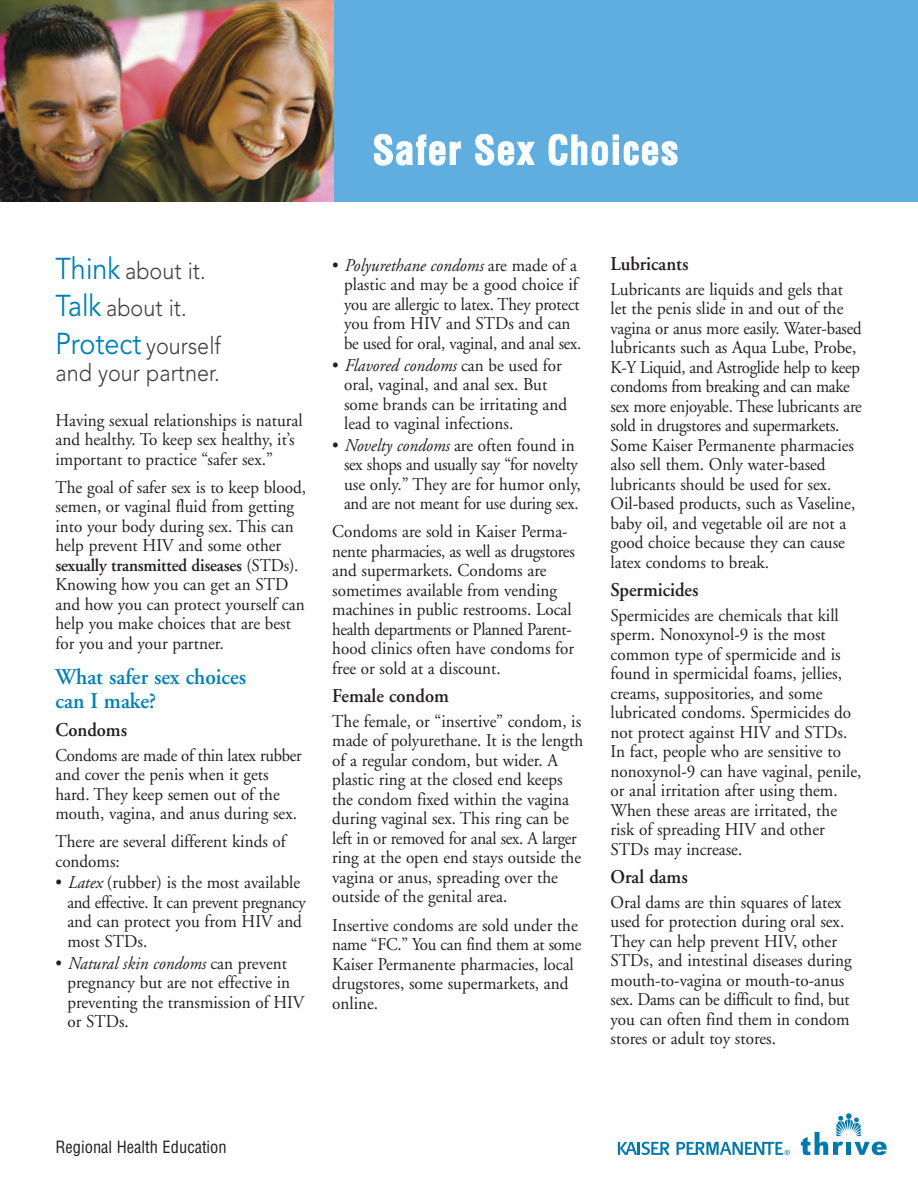
<style>
.page{position:relative;width:918px;height:1188px;background:#fff}
.page>*{position:absolute;margin:0;border:0;box-sizing:border-box;transform-origin:0 0}
.t1{font:700 condensed 39px "Helvetica";letter-spacing:.03em;color:#fff}
.t2{font:300 24px/37.8px "Avenir";color:#3e3e3f;scale:.9 1}
.t3{font:600 22.5px/24px "Adobe Garamond";color:#007fb4;scale:.95 1}
.t4{font:600 19.5px "Adobe Garamond";color:#231f20;scale:.95 1}
.t5{font:18px/19.5px "Adobe Garamond";color:#231f20;scale:.95 1}
.t6{font:18px/19.5px "Adobe Garamond";color:#231f20;scale:.93 1}
.t7{font:condensed 16.5px "Helvetica";color:#231f20}
.s1{font-weight:400;font-size:30px;color:#007fb4}
.s2{font-weight:600}
.s3{font-style:italic}
</style>
<div class="page">
<svg style="left:801px;top:1113px;width:86px;height:42px"></svg>
<svg style="left:618px;top:1142px;width:52px;height:13px"></svg>
<svg style="left:677px;top:1142px;width:113px;height:13px"></svg>
<img style="left:0;top:0;width:334px;height:201px">
<div style="left:334px;top:0;width:584px;height:202px;background:#60aee0"></div>
<h1 class="t1" style="left:373px;top:128px;width:307px">Safer Sex Choices</h1>
<h2 class="t2" style="left:56px;top:253px;width:185px"><span class="s1">Think</span> about it.<br><span class="s1">Talk</span> about it.<br><span class="s1">Protect</span> yourself</h2>
<h2 class="t2" style="left:56px;top:356px;width:184px">and your partner.</h2>
<p class="t5" style="left:56px;top:412px;width:262px">Having sexual relationships is natural and healthy. To keep sex healthy, it’s important to practice “safer sex.”</p>
<p class="t5" style="left:56px;top:479px;width:265px">The goal of safer sex is to keep blood, semen, or vaginal fluid from getting into your body during sex. This can help prevent HIV and some other <span class="s2">sexually transmitted diseases</span> (STDs).<br>Knowing how you can get an STD and how you can protect yourself can help you make choices that are best for you and your partner.</p>
<p class="t3" style="left:56px;top:666px;width:202px">What safer sex choices can I make?</p>
<p class="t4" style="left:56px;top:722px;width:77px">Condoms</p>
<p class="t6" style="left:56px;top:747px;width:266px">Condoms are made of thin latex rubber and cover the penis when it gets hard. They keep semen out of the mouth, vagina, and anus during sex.</p>
<p class="t5" style="left:56px;top:833px;width:244px">There are several different kinds of condoms:</p>
<p class="t5" style="left:67px;top:875px;width:253px;text-indent:-12px">• <span class="s3">Latex</span> (rubber) is the most available and effective. It can prevent pregnancy and can protect you from HIV and most STDs.</p>
<p class="t5" style="left:67px;top:955px;width:251px;text-indent:-12px">• <span class="s3">Natural skin condoms</span> can prevent pregnancy but are not effective in preventing the transmission of HIV or STDs.</p>
<p class="t5" style="left:344px;top:257px;width:251px;text-indent:-12px">• <span class="s3">Polyurethane condoms</span> are made of a plastic and may be a good choice if you are allergic to latex. They protect you from HIV and STDs and can be used for oral, vaginal, and anal sex.</p>
<p class="t5" style="left:344px;top:357px;width:236px;text-indent:-12px">• <span class="s3">Flavored condoms</span> can be used for oral, vaginal, and anal sex. But some brands can be irritating and lead to vaginal infections.</p>
<p class="t5" style="left:344px;top:437px;width:250px;text-indent:-12px">• <span class="s3">Novelty condoms</span> are often found in sex shops and usually say “for novelty use only.” They are for humor only, and are not meant for use during sex.</p>
<p class="t5" style="left:332px;top:523px;width:257px">Condoms are sold in Kaiser Perma&shy;nente pharmacies, as well as drugstores and supermarkets. Condoms are sometimes available from vending machines in public restrooms. Local health departments or Planned Parent&shy;hood clinics often have condoms for free or sold at a discount.</p>
<p class="t4" style="left:332px;top:688px;width:124px">Female condom</p>
<p class="t5" style="left:332px;top:713px;width:266px">The female, or “insertive” condom, is made of polyurethane. It is the length of a regular condom, but wider. A plastic ring at the closed end keeps the condom fixed within the vagina during vaginal sex. This ring can be left in or removed for anal sex. A larger ring at the open end stays outside the vagina or anus, spreading over the outside of the genital area.</p>
<p class="t5" style="left:332px;top:917px;width:264px">Insertive condoms are sold under the name “FC.” You can find them at some<br>Kaiser Permanente pharmacies, local drugstores, some supermarkets, and online.</p>
<p class="t4" style="left:611px;top:256px;width:84px">Lubricants</p>
<p class="t5" style="left:611px;top:281px;width:266px">Lubricants are liquids and gels that let the penis slide in and out of the vagina or anus more easily. Water-based lubricants such as Aqua Lube, Probe, K-Y Liquid, and Astroglide help to keep condoms from breaking and can make sex more enjoyable. These lubricants are sold in drugstores and supermarkets.<br>Some Kaiser Permanente pharmacies also sell them. Only water-based lubricants should be used for sex.<br>Oil-based products, such as Vaseline, baby oil, and vegetable oil are not a good choice because they can cause latex condoms to break.</p>
<p class="t4" style="left:611px;top:582px;width:94px">Spermicides</p>
<p class="t5" style="left:611px;top:607px;width:266px">Spermicides are chemicals that kill sperm. Nonoxynol-9 is the most common type of spermicide and is found in spermicidal foams, jellies, creams, suppositories, and some lubricated condoms. Spermicides do not protect against HIV and STDs.<br>In fact, people who are sensitive to nonoxynol-9 can have vaginal, penile, or anal irritation after using them.<br>When these areas are irritated, the risk of spreading HIV and other STDs may increase.</p>
<p class="t4" style="left:611px;top:869px;width:83px">Oral dams</p>
<p class="t5" style="left:611px;top:894px;width:255px">Oral dams are thin squares of latex used for protection during oral sex.<br>They can help prevent HIV, other STDs, and intestinal diseases during mouth-to-vagina or mouth-to-anus sex. Dams can be difficult to find, but you can often find them in condom stores or adult toy stores.</p>
<p class="t7" style="left:56px;top:1138px;width:173px">Regional Health Education</p>
</div>
